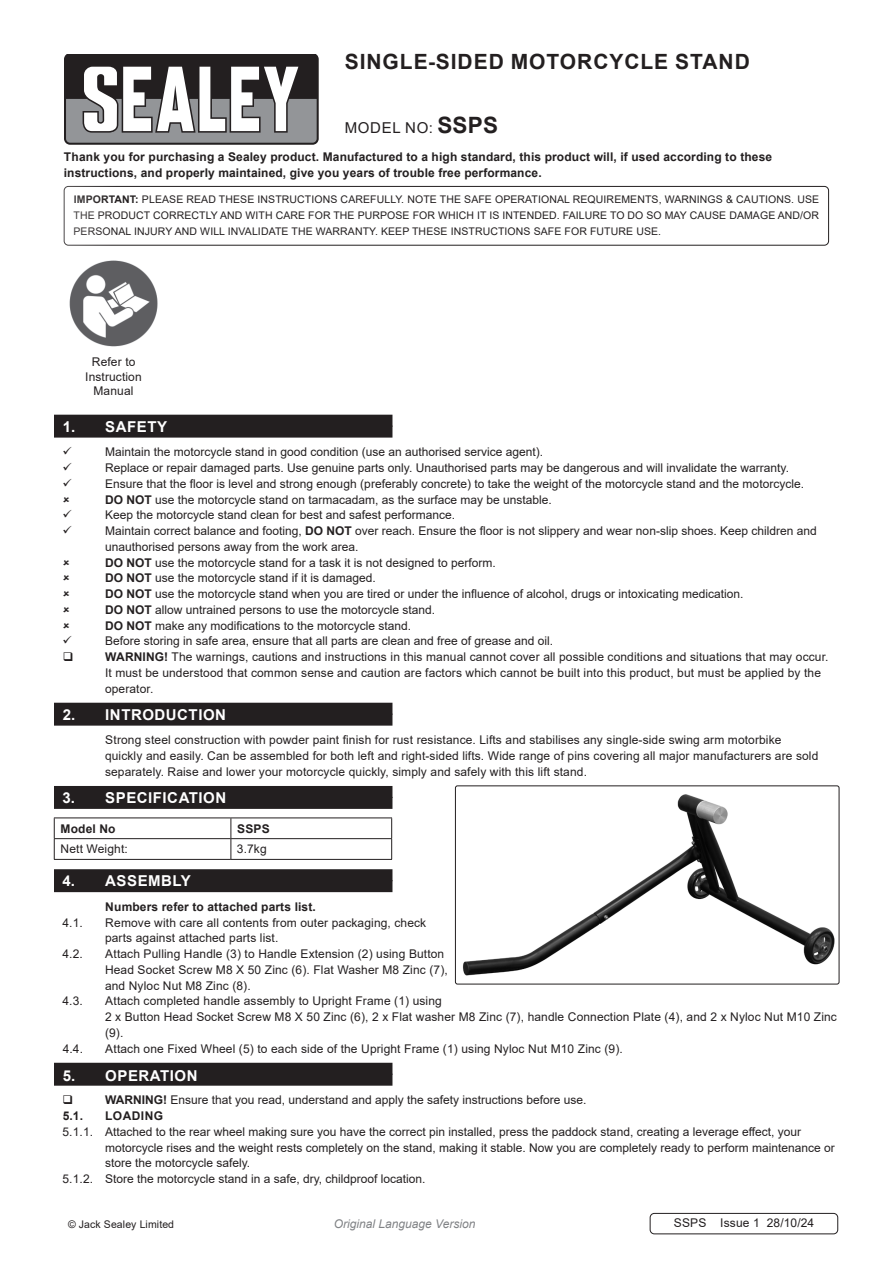
<style>
.page{position:relative;width:893px;height:1263px;background:#fff}
.page>*{position:absolute;margin:0;border:0;box-sizing:border-box;transform-origin:0 0}
.Product_Description{font:700 21px "Arial";letter-spacing:.045em;color:#231f20}
.t1{font:700 15px "Arial";letter-spacing:.035em;color:#fff}
.Instructions_Model_No{font:15px "Arial";letter-spacing:.045em;color:#231f20}
.Body{font:12px/15.8px "Arial";color:#231f20}
.Body-2{font:700 12px/15.8px "Arial";letter-spacing:.01em;color:#231f20}
.Body__Footer{font:12px/14.4px "Arial";letter-spacing:.01em;color:#231f20;text-align:center}
.t2{font:italic 12px "Arial";color:#808285}
.Body-3{font:700 12px "Arial";letter-spacing:.035em;color:#231f20}
.Body__Justified__7pt{font:10.5px/15.8px "Arial";letter-spacing:.01em;color:#231f20;text-align:justify}
.s1{font-weight:700;font-size:22.5px}
.s2{font-weight:700}
</style>
<div class="page">
<div style="left:54px;top:426px;width:338px;height:12px;background:#231f20"></div>
<div style="left:54px;top:415px;width:338px;height:12px;background:#231f20"></div>
<div style="left:54px;top:714px;width:338px;height:12px;background:#231f20"></div>
<div style="left:54px;top:703px;width:338px;height:12px;background:#231f20"></div>
<div style="left:54px;top:797px;width:338px;height:12px;background:#231f20"></div>
<div style="left:54px;top:786px;width:338px;height:12px;background:#231f20"></div>
<div style="left:54px;top:880px;width:338px;height:12px;background:#231f20"></div>
<div style="left:54px;top:869px;width:338px;height:12px;background:#231f20"></div>
<div style="left:54px;top:1074px;width:338px;height:12px;background:#231f20"></div>
<div style="left:54px;top:1063px;width:338px;height:12px;background:#231f20"></div>
<svg style="left:64px;top:54px;width:254px;height:90px"></svg>
<div style="left:64px;top:186px;width:765px;height:60px;border:1px solid #231f20;border-radius:4px"></div>
<div style="left:650px;top:1213px;width:188px;height:21px;border:1px solid #231f20;border-radius:4px"></div>
<img style="left:69px;top:260px;width:89px;height:87px">
<hr style="left:54px;top:859px;width:177px;height:1px;background:#231f20">
<hr style="left:231px;top:859px;width:161px;height:1px;background:#231f20">
<hr style="left:54px;top:817px;width:177px;height:1px;background:#231f20">
<svg style="left:54px;top:818px;width:1px;height:41px"></svg>
<hr style="left:231px;top:817px;width:161px;height:1px;background:#231f20">
<svg style="left:231px;top:818px;width:1px;height:41px"></svg>
<svg style="left:391px;top:818px;width:1px;height:41px"></svg>
<hr style="left:54px;top:838px;width:177px;height:1px;background:#231f20">
<hr style="left:231px;top:838px;width:161px;height:1px;background:#231f20">
<img style="left:463px;top:794px;width:372px;height:182px">
<div style="left:455px;top:785px;width:384px;height:199px;border:1px solid #231f20;border-radius:2px"></div>
<p class="Product_Description" style="left:345px;top:47px;width:407px">SINGLE-SIDED MOTORCYCLE STAND</p>
<p class="Instructions_Model_No" style="left:345px;top:118px;width:155px">MODEL NO: <span class="s1">SSPS</span></p>
<p class="Body-2" style="left:64px;top:149px;width:710px">Thank you for purchasing a Sealey product. Manufactured to a high standard, this product will, if used according to these instructions, and properly maintained, give you years of trouble free performance.</p>
<p class="Body__Justified__7pt" style="left:74px;top:192px;width:747px"><span class="s2">IMPORTANT:</span> PLEASE READ THESE INSTRUCTIONS CAREFULLY. NOTE THE SAFE OPERATIONAL REQUIREMENTS, WARNINGS &amp; CAUTIONS. USE THE PRODUCT CORRECTLY AND WITH CARE FOR THE PURPOSE FOR WHICH IT IS INTENDED. FAILURE TO DO SO MAY CAUSE DAMAGE AND/OR PERSONAL INJURY AND WILL INVALIDATE THE WARRANTY. KEEP THESE INSTRUCTIONS SAFE FOR FUTURE USE.</p>
<p class="Body__Footer" style="left:85px;top:355px;width:58px">Refer to<br>Instruction<br>Manual</p>
<p class="t1" style="left:63px;top:416px;width:106px">1. SAFETY</p>
<p class="Body" style="left:105px;top:444px;width:440px">Maintain the motorcycle stand in good condition (use an authorised service agent).</p>
<p class="Body" style="left:105px;top:460px;width:685px">Replace or repair damaged parts. Use genuine parts only. Unauthorised parts may be dangerous and will invalidate the warranty.</p>
<p class="Body" style="left:105px;top:476px;width:700px">Ensure that the floor is level and strong enough (preferably concrete) to take the weight of the motorcycle stand and the motorcycle.</p>
<p class="Body" style="left:105px;top:491px;width:448px"><span class="s2">DO NOT</span> use the motorcycle stand on tarmacadam, as the surface may be unstable.</p>
<p class="Body" style="left:105px;top:507px;width:352px">Keep the motorcycle stand clean for best and safest performance.</p>
<p class="Body" style="left:105px;top:523px;width:713px">Maintain correct balance and footing, <span class="s2">DO NOT</span> over reach. Ensure the floor is not slippery and wear non-slip shoes. Keep children and unauthorised persons away from the work area.</p>
<p class="Body" style="left:105px;top:554px;width:392px"><span class="s2">DO NOT</span> use the motorcycle stand for a task it is not designed to perform.</p>
<p class="Body" style="left:105px;top:570px;width:272px"><span class="s2">DO NOT</span> use the motorcycle stand if it is damaged.</p>
<p class="Body" style="left:105px;top:586px;width:640px"><span class="s2">DO NOT</span> use the motorcycle stand when you are tired or under the influence of alcohol, drugs or intoxicating medication.</p>
<p class="Body" style="left:105px;top:602px;width:332px"><span class="s2">DO NOT</span> allow untrained persons to use the motorcycle stand.</p>
<p class="Body" style="left:105px;top:617px;width:308px"><span class="s2">DO NOT</span> make any modifications to the motorcycle stand.</p>
<p class="Body" style="left:105px;top:633px;width:450px">Before storing in safe area, ensure that all parts are clean and free of grease and oil.</p>
<p class="Body" style="left:105px;top:649px;width:725px"><span class="s2">WARNING!</span> The warnings, cautions and instructions in this manual cannot cover all possible conditions and situations that may occur.<br>It must be understood that common sense and caution are factors which cannot be built into this product, but must be applied by the operator.</p>
<p class="t1" style="left:63px;top:704px;width:165px">2. INTRODUCTION</p>
<p class="Body" style="left:105px;top:732px;width:715px">Strong steel construction with powder paint finish for rust resistance. Lifts and stabilises any single-side swing arm motorbike quickly and easily. Can be assembled for both left and right-sided lifts. Wide range of pins covering all major manufacturers are sold separately. Raise and lower your motorcycle quickly, simply and safely with this lift stand.</p>
<p class="t1" style="left:63px;top:787px;width:165px">3. SPECIFICATION</p>
<p class="Body-2" style="left:60px;top:821px;width:57px">Model No</p>
<p class="Body-2" style="left:237px;top:821px;width:34px">SSPS</p>
<p class="Body" style="left:60px;top:841px;width:69px">Nett Weight:</p>
<p class="Body" style="left:237px;top:841px;width:31px">3.7kg</p>
<p class="t1" style="left:63px;top:870px;width:130px">4. ASSEMBLY</p>
<p class="Body-2" style="left:105px;top:899px;width:212px">Numbers refer to attached parts list.</p>
<p class="Body" style="left:63px;top:914px;width:22px">4.1.</p>
<p class="Body" style="left:105px;top:914px;width:323px">Remove with care all contents from outer packaging, check parts against attached parts list.</p>
<p class="Body" style="left:63px;top:946px;width:22px">4.2.</p>
<p class="Body" style="left:105px;top:946px;width:344px">Attach Pulling Handle (3) to Handle Extension (2) using Button<br>Head Socket Screw M8 X 50 Zinc (6). Flat Washer M8 Zinc (7), and Nyloc Nut M8 Zinc (8).</p>
<p class="Body" style="left:63px;top:993px;width:22px">4.3.</p>
<p class="Body" style="left:105px;top:993px;width:733px">Attach completed handle assembly to Upright Frame (1) using<br>2 x Button Head Socket Screw M8 X 50 Zinc (6), 2 x Flat washer M8 Zinc (7), handle Connection Plate (4), and 2 x Nyloc Nut M10 Zinc (9).</p>
<p class="Body" style="left:63px;top:1040px;width:22px">4.4.</p>
<p class="Body" style="left:105px;top:1040px;width:519px">Attach one Fixed Wheel (5) to each side of the Upright Frame (1) using Nyloc Nut M10 Zinc (9).</p>
<p class="t1" style="left:63px;top:1065px;width:136px">5. OPERATION</p>
<p class="Body" style="left:105px;top:1092px;width:483px"><span class="s2">WARNING!</span> Ensure that you read, understand and apply the safety instructions before use.</p>
<p class="Body-2" style="left:63px;top:1108px;width:22px">5.1.</p>
<p class="Body-3" style="left:105px;top:1107px;width:59px">LOADING</p>
<p class="Body" style="left:105px;top:1124px;width:731px;text-indent:-43px">5.1.1. Attached to the rear wheel making sure you have the correct pin installed, press the paddock stand, creating a leverage effect, your motorcycle rises and the weight rests completely on the stand, making it stable. Now you are completely ready to perform maintenance or store the motorcycle safely.</p>
<p class="Body" style="left:63px;top:1171px;width:365px">5.1.2. Store the motorcycle stand in a safe, dry, childproof location.</p>
<p class="Body__Justified__7pt" style="left:68px;top:1216px;width:108px">© Jack Sealey Limited</p>
<p class="t2" style="left:334px;top:1216px;width:143px">Original Language Version</p>
<p class="Body__Footer" style="left:674px;top:1215px;width:142px">SSPS Issue 1 28/10/24</p>
</div>
